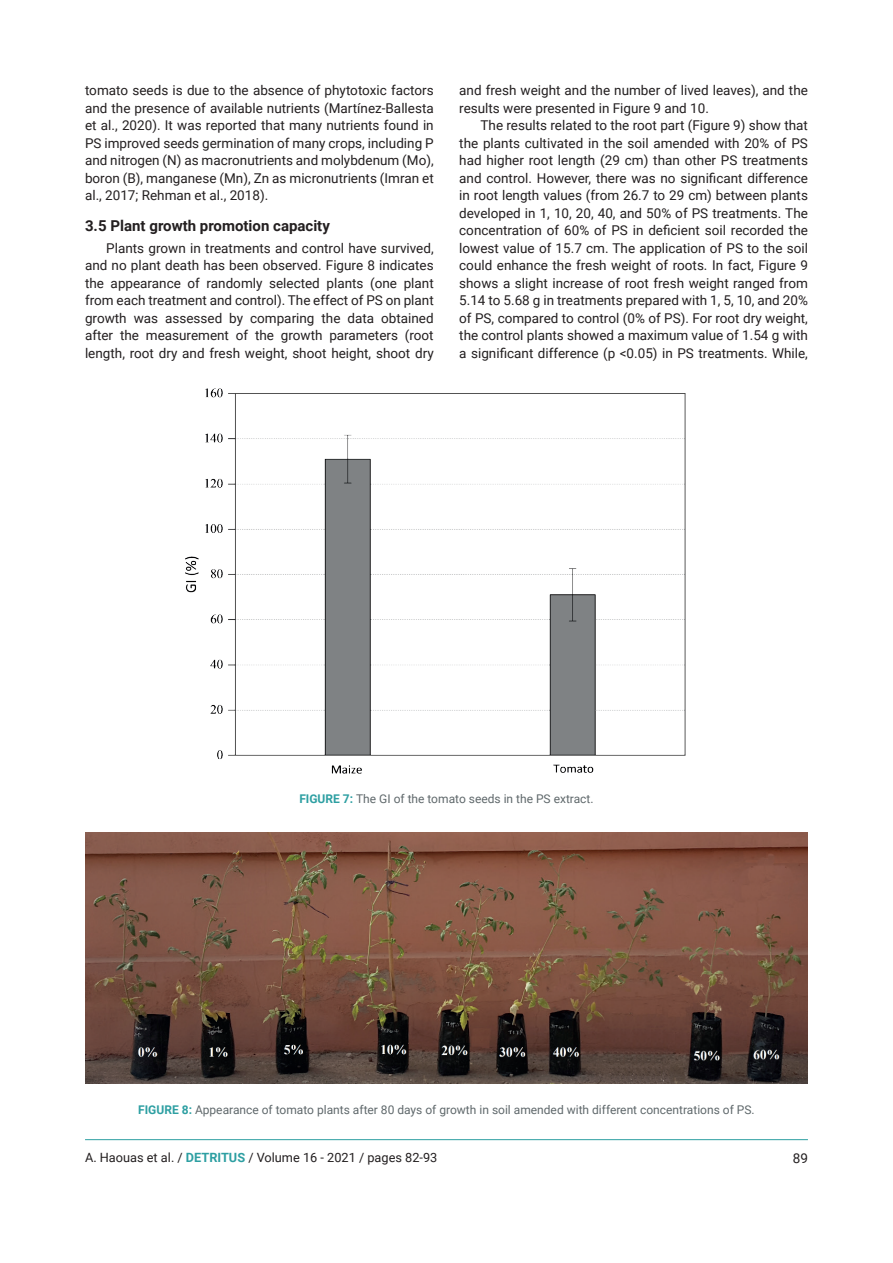
<style>
.page{position:relative;width:893px;height:1263px;background:#fff}
.page>*{position:absolute;margin:0;border:0;box-sizing:border-box;transform-origin:0 0}
.t1{font:700 15px "Roboto";color:#231f20}
.t2{font:13.5px/17.5px "Roboto";color:#231f20;text-align:justify}
.t3{font:12.75px "Roboto";color:#231f20}
.t4{font:12px "Roboto";color:#5f686b}
.s1{font-weight:700;color:#2d9fa2}
</style>
<div class="page">
<hr style="left:85px;top:1139px;width:723px;height:1px;background:#2d9fa2">
<img style="left:185px;top:388px;width:501px;height:386px">
<img style="left:85px;top:833px;width:723px;height:251px">
<p class="t2" style="left:85px;top:81px;width:350px">tomato seeds is due to the absence of phytotoxic factors and the presence of available nutrients (Martínez-Ballesta et al., 2020). It was reported that many nutrients found in PS improved seeds germination of many crops, including P and nitrogen (N) as macronutrients and molybdenum (Mo), boron (B), manganese (Mn), Zn as micronutrients (Imran et al., 2017; Rehman et al., 2018).</p>
<p class="t1" style="left:85px;top:215px;width:246px">3.5 Plant growth promotion capacity</p>
<p class="t2" style="left:85px;top:239px;width:350px;text-indent:21px">Plants grown in treatments and control have survived, and no plant death has been observed. Figure 8 indicates the appearance of randomly selected plants (one plant from each treatment and control). The effect of PS on plant growth was assessed by comparing the data obtained after the measurement of the growth parameters (root length, root dry and fresh weight, shoot height, shoot dry</p>
<p class="t2" style="left:459px;top:81px;width:350px">and fresh weight and the number of lived leaves), and the results were presented in Figure 9 and 10.</p>
<p class="t2" style="left:459px;top:116px;width:350px;text-indent:21px">The results related to the root part (Figure 9) show that the plants cultivated in the soil amended with 20% of PS had higher root length (29 cm) than other PS treatments and control. However, there was no significant difference in root length values (from 26.7 to 29 cm) between plants developed in 1, 10, 20, 40, and 50% of PS treatments. The concentration of 60% of PS in deficient soil recorded the lowest value of 15.7 cm. The application of PS to the soil could enhance the fresh weight of roots. In fact, Figure 9 shows a slight increase of root fresh weight ranged from 5.14 to 5.68 g in treatments prepared with 1, 5, 10, and 20% of PS, compared to control (0% of PS). For root dry weight, the control plants showed a maximum value of 1.54 g with a significant difference (p &lt;0.05) in PS treatments. While,</p>
<p class="t4" style="left:299px;top:790px;width:296px"><span class="s1">FIGURE 7:</span> The GI of the tomato seeds in the PS extract.</p>
<p class="t4" style="left:138px;top:1101px;width:618px"><span class="s1">FIGURE 8:</span> Appearance of tomato plants after 80 days of growth in soil amended with different concentrations of PS.</p>
<p class="t3" style="left:85px;top:1148px;width:354px">A. Haouas et al. / <span class="s1">DETRITUS</span> / Volume 16 - 2021 / pages 82-93</p>
<p class="t2" style="left:793px;top:1148px;width:17px">89</p>
</div>
